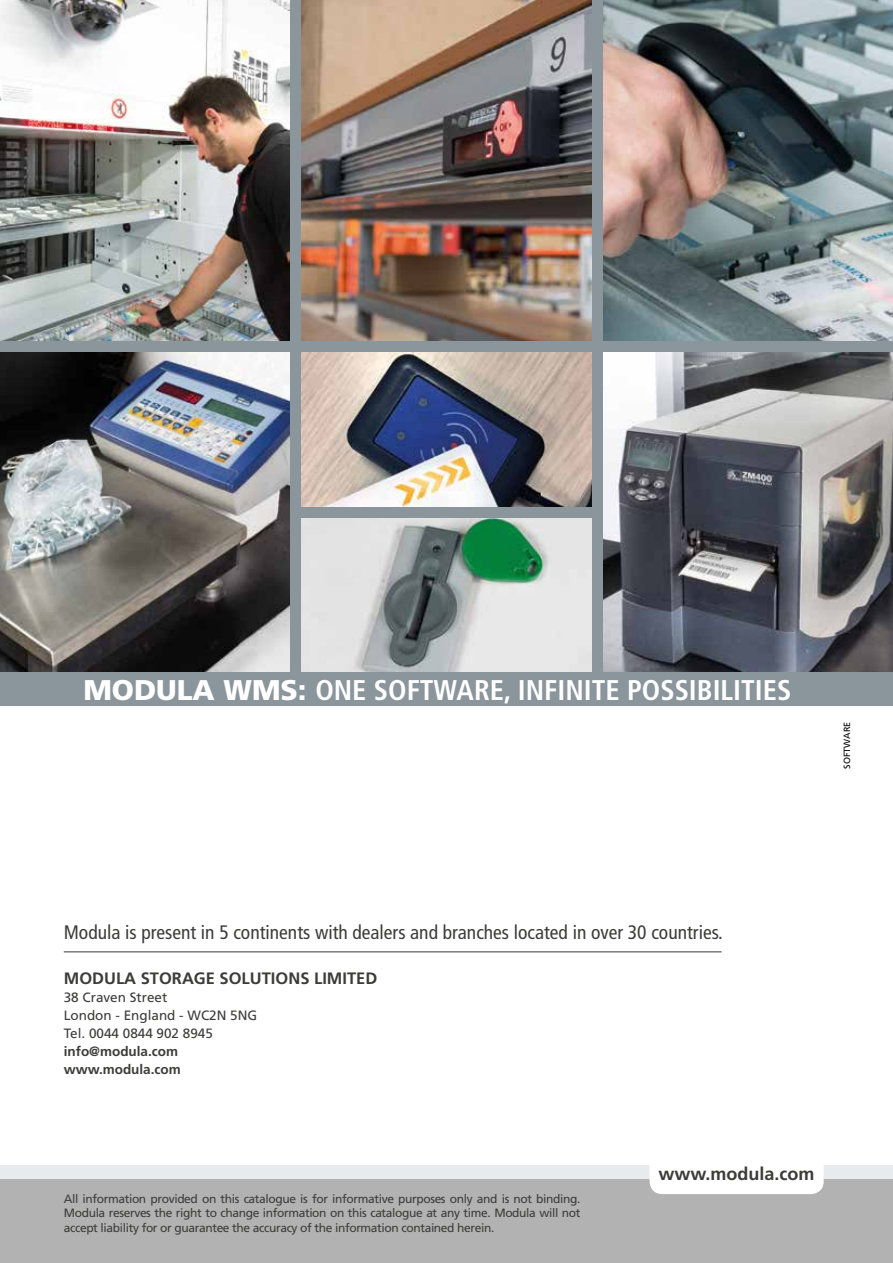
<style>
.page{position:relative;width:893px;height:1263px;background:#fff}
.page>*{position:absolute;margin:0;border:0;box-sizing:border-box;transform-origin:0 0}
.t1{font:700 condensed 28.5px "Frutiger LT Std";color:#fff}
.t2{font:condensed 19.5px "Frutiger LT Std";color:#3c3c3b}
.t3{font:700 18px "Frutiger LT Std";color:#3c3c3b}
.t4{font:700 16.5px "Frutiger LT Std";color:#3c3c3b}
.t5{font:13.5px/18px "Frutiger LT Std";color:#3c3c3b}
.t6{font:700 13.5px/18px "Frutiger LT Std";color:#3c3c3b}
.t7{font:12px/14.4px "Frutiger LT Std";letter-spacing:-.03em;color:#3c3c3b;text-align:justify}
.t8{font:9px "Frutiger LT Std";color:#000}
.s1{font-weight:900;font-stretch:normal}
</style>
<div class="page">
<hr style="left:64px;top:951px;width:658px;height:1px;background:#3c3c3b">
<div style="left:0;top:1165px;width:893px;height:15px;background:#e8ebed"></div>
<div style="left:0;top:1179px;width:893px;height:84px;background:#b3b2b2"></div>
<div style="left:0;top:0;width:893px;height:706px;background:#8a959c"></div>
<div style="left:649px;top:1165px;width:175px;height:29px;background:#fff"></div>
<img style="left:0;top:0;width:289px;height:340px">
<img style="left:302px;top:519px;width:289px;height:153px">
<img style="left:302px;top:353px;width:289px;height:153px">
<img style="left:302px;top:0;width:289px;height:340px">
<img style="left:604px;top:0;width:289px;height:340px">
<img style="left:0;top:353px;width:289px;height:319px">
<img style="left:604px;top:353px;width:289px;height:319px">
<h1 class="t1" style="left:83px;top:673px;width:709px"><span class="s1">MODULA WMS:</span> ONE SOFTWARE, INFINITE POSSIBILITIES</h1>
<p class="t8" style="left:842px;top:768px;width:48px;rotate:-90deg">SOFTWARE</p>
<h2 class="t2" style="left:64px;top:921px;width:660px">Modula is present in 5 continents with dealers and branches located in over 30 countries.</h2>
<h3 class="t4" style="left:64px;top:968px;width:315px">MODULA STORAGE SOLUTIONS LIMITED</h3>
<p class="t5" style="left:64px;top:988px;width:195px">38 Craven Street<br>London - England - WC2N 5NG<br>Tel. 0044 0844 902 8945</p>
<p class="t6" style="left:64px;top:1042px;width:119px">info@modula.com www.modula.com</p>
<p class="t7" style="left:64px;top:1191px;width:518px">All information provided on this catalogue is for informative purposes only and is not binding.<br>Modula reserves the right to change information on this catalogue at any time. Modula will not accept liability for or guarantee the accuracy of the information contained herein.</p>
<h3 class="t3" style="left:659px;top:1163px;width:158px">www.modula.com</h3>
</div>
